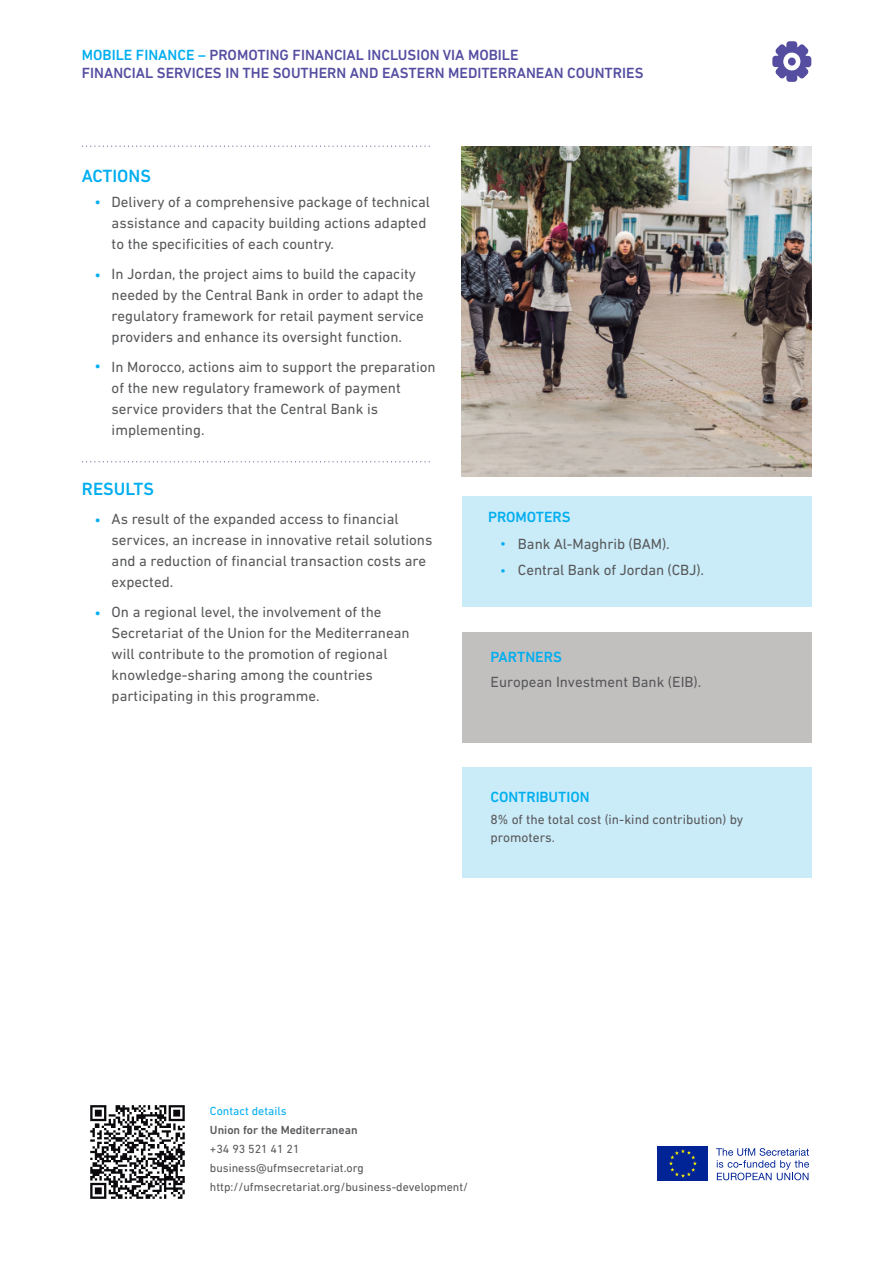
<style>
.page{position:relative;width:893px;height:1263px;background:#fff}
.page>*{position:absolute;margin:0;border:0;box-sizing:border-box;transform-origin:0 0}
.t1{font:500 18px "DIN Next LT Pro";color:#00aeef}
.t2{font:15px/21px "DIN Next LT Pro";color:#57585a}
.t3{font:500 15px "DIN Next LT Pro";color:#544da0}
.t4{font:500 15px "DIN Next LT Pro";letter-spacing:-.005em;color:#00aeef}
.t5{font:15px "DIN Next LT Pro";color:#00aeef}
.t6{font:13.5px/18px "DIN Next LT Pro";color:#57585a}
.t7{font:13.5px "DIN Next LT Pro";color:#00aeef}
.t8{font:12px "DIN Next LT Pro";color:#57585a}
.t9{font:500 12px "DIN Next LT Pro";color:#57585a}
.t10{font:12px "DIN Next LT Pro";color:#00aeef}
.s1{color:#00aeef}
</style>
<div class="page">
<div style="left:462px;top:496px;width:349px;height:111px;background:#caebf8"></div>
<svg style="left:82px;top:146px;width:348px;height:1px"></svg>
<svg style="left:82px;top:461px;width:348px;height:1px"></svg>
<img style="left:462px;top:147px;width:349px;height:329px">
<div style="left:658px;top:1146px;width:50px;height:35px;background:#002496"></div>
<svg style="left:669px;top:1149px;width:28px;height:29px"></svg>
<svg style="left:716px;top:1148px;width:93px;height:32px"></svg>
<div style="left:462px;top:632px;width:350px;height:111px;background:#c2bfbf"></div>
<div style="left:462px;top:767px;width:350px;height:110px;background:#caebf8"></div>
<svg style="left:772px;top:41px;width:39px;height:41px"></svg>
<img style="left:90px;top:1105px;width:95px;height:94px">
<p class="t3" style="left:82px;top:46px;width:438px"><span class="s1">MOBILE FINANCE –</span> PROMOTING FINANCIAL INCLUSION VIA MOBILE</p>
<p class="t3" style="left:82px;top:64px;width:563px">FINANCIAL SERVICES IN THE SOUTHERN AND EASTERN MEDITERRANEAN COUNTRIES</p>
<p class="t1" style="left:82px;top:166px;width:71px">ACTIONS</p>
<p class="t2" style="left:112px;top:192px;width:320px">Delivery of a comprehensive package of technical assistance and capacity building actions adapted to the specificities of each country.</p>
<p class="t2" style="left:112px;top:263px;width:314px">In Jordan, the project aims to build the capacity needed by the Central Bank in order to adapt the regulatory framework for retail payment service providers and enhance its oversight function.</p>
<p class="t2" style="left:112px;top:356px;width:326px">In Morocco, actions aim to support the preparation of the new regulatory framework of payment service providers that the Central Bank is implementing.</p>
<p class="t5" style="left:95px;top:193px;width:8px">•</p>
<p class="t5" style="left:95px;top:266px;width:8px">•</p>
<p class="t5" style="left:95px;top:358px;width:8px">•</p>
<p class="t1" style="left:82px;top:478px;width:74px">RESULTS</p>
<p class="t2" style="left:112px;top:508px;width:322px">As result of the expanded access to financial services, an increase in innovative retail solutions and a reduction of financial transaction costs are expected.</p>
<p class="t2" style="left:112px;top:601px;width:300px">On a regional level, the involvement of the Secretariat of the Union for the Mediterranean will contribute to the promotion of regional knowledge-sharing among the countries participating in this programme.</p>
<p class="t5" style="left:95px;top:511px;width:8px">•</p>
<p class="t5" style="left:95px;top:604px;width:8px">•</p>
<p class="t4" style="left:488px;top:508px;width:84px">PROMOTERS</p>
<p class="t2" style="left:518px;top:533px;width:153px">Bank Al-Maghrib (BAM).</p>
<p class="t2" style="left:518px;top:559px;width:188px">Central Bank of Jordan (CBJ).</p>
<p class="t7" style="left:500px;top:535px;width:7px">•</p>
<p class="t7" style="left:500px;top:562px;width:7px">•</p>
<p class="t4" style="left:491px;top:648px;width:73px">PARTNERS</p>
<p class="t2" style="left:491px;top:671px;width:212px">European Investment Bank (EIB).</p>
<p class="t4" style="left:491px;top:788px;width:100px">CONTRIBUTION</p>
<p class="t6" style="left:491px;top:810px;width:254px">8% of the total cost (in-kind contribution) by promoters.</p>
<p class="t10" style="left:210px;top:1104px;width:78px">Contact details</p>
<p class="t9" style="left:210px;top:1123px;width:149px">Union for the Mediterranean</p>
<p class="t8" style="left:210px;top:1142px;width:91px">+34 93 521 41 21</p>
<p class="t8" style="left:210px;top:1161px;width:155px">business@ufmsecretariat.org</p>
<p class="t8" style="left:210px;top:1180px;width:260px">http://ufmsecretariat.org/business-development/</p>
</div>
